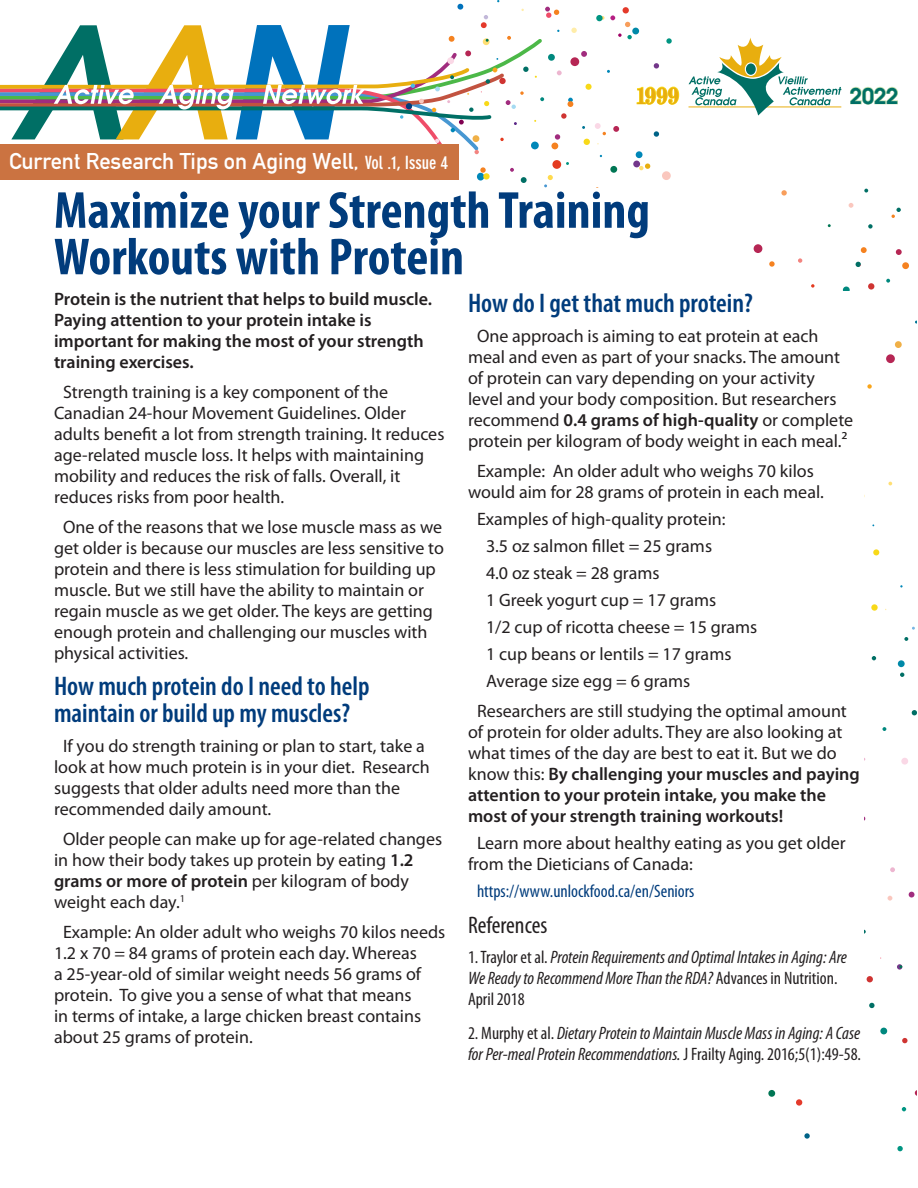
<style>
.page{position:relative;width:918px;height:1188px;background:#fff}
.page>*{position:absolute;margin:0;border:0;box-sizing:border-box;transform-origin:0 0}
.HL{font:700 condensed 52.5px/46.5px "Myriad Pro";color:#013c7c}
.HL_sub1{font:600 condensed 27px/27px "Myriad Pro";color:#013c7c}
.references{font:condensed 24px "Myriad Pro";color:#231f20}
.t1{font:700 condensed 23.4px "Century";color:#e8ae0f}
.t2{font:22.5px "DIN Mittelschrift";color:#fff}
.t3{font:600 21.6px "Avant Garde";color:#006f65}
.body{font:18px/21px "Myriad Pro";color:#231f20}
.body_condensed{font:italic condensed 18px/21px "Myriad Pro";color:#231f20}
.semibold{font:600 18px/21px "Myriad Pro";color:#231f20}
.bullet{font:18px "Myriad Pro";color:#231f20}
.body-2{font:condensed 18px "Myriad Pro";color:#013c7c}
.bullet_last{font:18px "Myriad Pro";color:#231f20}
.s1{font-family:"DIN Neuzeit Grotesk";font-weight:700;font-stretch:condensed;font-size:18px}
.s2{font-weight:600}
.s3{font-style:normal}
</style>
<div class="page">
<div style="left:898px;top:660px;width:7px;height:7px;background:#0089a8;border-radius:50%"></div>
<svg style="left:888px;top:482px;width:4px;height:3px"></svg>
<svg style="left:873px;top:549px;width:6px;height:6px"></svg>
<svg style="left:871px;top:604px;width:7px;height:7px"></svg>
<div style="left:895px;top:341px;width:7px;height:7px;background:#f0b047;border-radius:50%"></div>
<svg style="left:867px;top:384px;width:5px;height:5px"></svg>
<svg style="left:769px;top:261px;width:6px;height:6px"></svg>
<svg style="left:861px;top:247px;width:6px;height:6px"></svg>
<div style="left:902px;top:262px;width:7px;height:7px;background:#f58220;border-radius:50%"></div>
<svg style="left:781px;top:190px;width:6px;height:6px"></svg>
<svg style="left:890px;top:867px;width:5px;height:5px"></svg>
<svg style="left:909px;top:892px;width:6px;height:6px"></svg>
<div style="left:901px;top:758px;width:7px;height:7px;background:#fad8e6;border-radius:50%"></div>
<svg style="left:882px;top:727px;width:4px;height:4px"></svg>
<svg style="left:912px;top:710px;width:4px;height:5px"></svg>
<svg style="left:904px;top:637px;width:4px;height:4px"></svg>
<svg style="left:900px;top:673px;width:4px;height:4px"></svg>
<svg style="left:872px;top:656px;width:4px;height:4px"></svg>
<svg style="left:843px;top:287px;width:7px;height:6px"></svg>
<svg style="left:886px;top:279px;width:4px;height:4px"></svg>
<svg style="left:864px;top:189px;width:4px;height:4px"></svg>
<svg style="left:868px;top:224px;width:5px;height:5px"></svg>
<svg style="left:892px;top:208px;width:9px;height:10px"></svg>
<svg style="left:897px;top:964px;width:5px;height:6px"></svg>
<div style="left:880px;top:1028px;width:7px;height:6px;background:#00887e;border-radius:50%"></div>
<svg style="left:869px;top:1003px;width:6px;height:5px"></svg>
<svg style="left:804px;top:1133px;width:6px;height:6px"></svg>
<div style="left:768px;top:1090px;width:7px;height:7px;background:#007654;border-radius:50%"></div>
<svg style="left:902px;top:1107px;width:4px;height:4px"></svg>
<svg style="left:897px;top:1146px;width:6px;height:5px"></svg>
<svg style="left:811px;top:284px;width:4px;height:4px"></svg>
<svg style="left:856px;top:262px;width:5px;height:5px"></svg>
<svg style="left:849px;top:203px;width:4px;height:5px"></svg>
<svg style="left:798px;top:258px;width:4px;height:5px"></svg>
<div style="left:868px;top:283px;width:6px;height:7px;background:#cf3432;border-radius:50%"></div>
<svg style="left:896px;top:249px;width:6px;height:6px"></svg>
<div style="left:754px;top:244px;width:8px;height:9px;background:#b62654;border-radius:50%"></div>
<div style="left:886px;top:354px;width:9px;height:9px;background:#b62654;border-radius:50%"></div>
<svg style="left:902px;top:1038px;width:6px;height:5px"></svg>
<svg style="left:888px;top:896px;width:4px;height:5px"></svg>
<svg style="left:867px;top:976px;width:6px;height:6px"></svg>
<div style="left:796px;top:1099px;width:6px;height:7px;background:#e43a2b;border-radius:50%"></div>
<svg style="left:689px;top:38px;width:152px;height:78px"></svg>
<svg style="left:0;top:0;width:680px;height:188px"></svg>
<svg style="left:850px;top:87px;width:48px;height:18px"></svg>
<div style="left:54px;top:292px;width:810px;height:779px;background:#fff"></div>
<div style="left:0;top:145px;width:459px;height:35px;background:#cb7341"></div>
<p class="t2" style="left:9px;top:148px;width:441px">Current Research Tips on Aging Well, <span class="s1">Vol .1, Issue 4</span></p>
<p class="t1" style="left:635px;top:82px;width:46px">1999</p>
<p class="t3" style="left:850px;top:82px;width:50px">2022</p>
<p class="HL" style="left:54px;top:186px;width:597px">Maximize your Strength Training<br>Workouts with Protein</p>
<p class="semibold" style="left:54px;top:288px;width:380px">Protein is the nutrient that helps to build muscle.<br>Paying attention to your protein intake is important for making the most of your strength training exercises.</p>
<p class="body" style="left:54px;top:381px;width:392px;text-indent:9px">Strength training is a key component of the Canadian 24-hour Movement Guidelines. Older adults benefit a lot from strength training. It reduces age-related muscle loss. It helps with maintaining mobility and reduces the risk of falls. Overall, it reduces risks from poor health.</p>
<p class="body" style="left:54px;top:516px;width:391px;text-indent:9px">One of the reasons that we lose muscle mass as we get older is because our muscles are less sensitive to protein and there is less stimulation for building up muscle. But we still have the ability to maintain or regain muscle as we get older. The keys are getting enough protein and challenging our muscles with physical activities.</p>
<p class="HL_sub1" style="left:54px;top:672px;width:317px">How much protein do I need to help maintain or build up my muscles?</p>
<p class="body" style="left:54px;top:735px;width:377px;text-indent:9px">If you do strength training or plan to start, take a look at how much protein is in your diet. Research suggests that older adults need more than the recommended daily amount.</p>
<p class="body" style="left:54px;top:828px;width:390px;text-indent:9px">Older people can make up for age-related changes in how their body takes up protein by eating <span class="s2">1.2 grams or more of protein</span> per kilogram of body weight each day.<sup>1</sup></p>
<p class="body" style="left:54px;top:921px;width:393px;text-indent:9px">Example: An older adult who weighs 70 kilos needs 1.2 x 70 = 84 grams of protein each day. Whereas<br>a 25-year-old of similar weight needs 56 grams of protein. To give you a sense of what that means<br>in terms of intake, a large chicken breast contains about 25 grams of protein.</p>
<p class="HL_sub1" style="left:468px;top:289px;width:286px">How do I get that much protein?</p>
<p class="body" style="left:468px;top:325px;width:387px;text-indent:9px">One approach is aiming to eat protein at each meal and even as part of your snacks. The amount of protein can vary depending on your activity level and your body composition. But researchers recommend <span class="s2">0.4 grams of high-quality</span> or complete protein per kilogram of body weight in each meal.2</p>
<p class="body" style="left:468px;top:460px;width:357px;text-align:center">Example: An older adult who weighs 70 kilos would aim for 28 grams of protein in each meal.</p>
<p class="body" style="left:477px;top:508px;width:250px">Examples of high-quality protein:</p>
<p class="bullet" style="left:486px;top:535px;width:228px">3.5 oz salmon fillet = 25 grams</p>
<p class="bullet" style="left:486px;top:562px;width:175px">4.0 oz steak = 28 grams</p>
<p class="bullet" style="left:486px;top:589px;width:232px">1 Greek yogurt cup = 17 grams</p>
<p class="bullet" style="left:486px;top:616px;width:273px">1/2 cup of ricotta cheese = 15 grams</p>
<p class="bullet" style="left:486px;top:643px;width:247px">1 cup beans or lentils = 17 grams</p>
<p class="bullet_last" style="left:486px;top:670px;width:206px">Average size egg = 6 grams</p>
<p class="body" style="left:468px;top:700px;width:393px;text-indent:9px">Researchers are still studying the optimal amount of protein for older adults. They are also looking at what times of the day are best to eat it. But we do know this: <span class="s2">By challenging your muscles and paying attention to your protein intake, you make the most of your strength training workouts!</span></p>
<p class="body" style="left:468px;top:832px;width:379px;text-indent:9px">Learn more about healthy eating as you get older from the Dieticians of Canada:</p>
<p class="body-2" style="left:477px;top:880px;width:219px">https://www.unlockfood.ca/en/Seniors</p>
<p class="references" style="left:468px;top:910px;width:81px">References</p>
<p class="body_condensed" style="left:468px;top:946px;width:381px"><span class="s3">1. Traylor et al.</span> Protein Requirements and Optimal Intakes in Aging: Are<br>We Ready to Recommend More Than the RDA? <span class="s3">Advances in Nutrition.<br>April 2018</span></p>
<p class="body_condensed" style="left:468px;top:1023px;width:395px"><span class="s3">2. Murphy et al.</span> Dietary Protein to Maintain Muscle Mass in Aging: A Case for Per-meal Protein Recommendations. <span class="s3">J Frailty Aging. 2016;5(1):49-58.</span></p>
</div>
